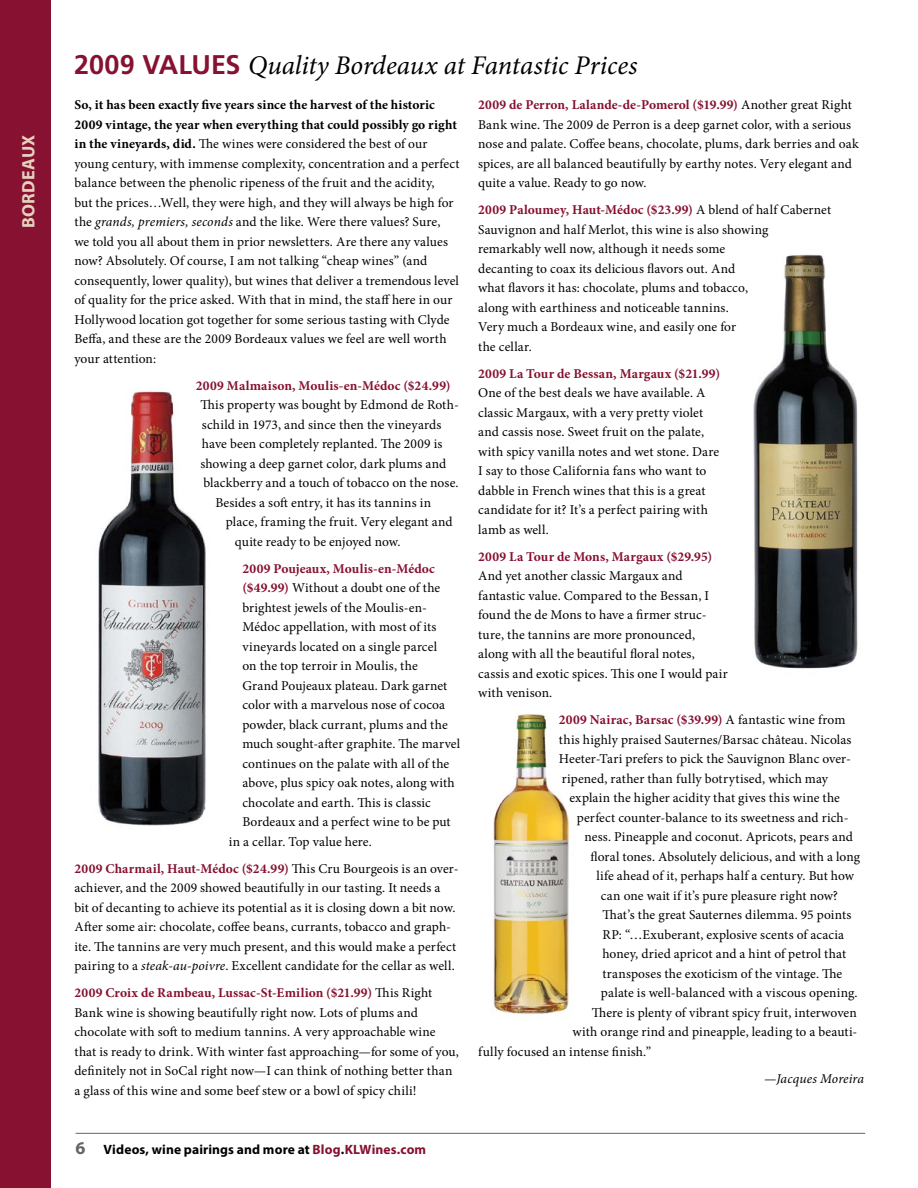
<style>
.page{position:relative;width:918px;height:1188px;background:#fff}
.page>*{position:absolute;margin:0;border:0;box-sizing:border-box;transform-origin:0 0}
.Column_Title_Red_Bol{font:italic 27px "Minion Pro";letter-spacing:-.005em;color:#000}
.Section_Header{font:700 18px "Myriad Pro";letter-spacing:.02em;color:#e4d2bf}
.Body_Copy{font:13.5px/19.5px "Minion Pro";letter-spacing:.01em;color:#000}
.Body_Copy-2{font:700 13.5px "Minion Pro";letter-spacing:.01em;color:#861130}
.Section_Header-2{font:700 13.5px "Myriad Pro";letter-spacing:.01em;color:#000}
.Byline{font:italic 13.5px "Minion Pro";letter-spacing:.005em;color:#000}
.s1{font-family:"Frutiger LT Std";font-weight:700;font-style:normal;color:#861130}
.s2{font-weight:700}
.s3{font-style:italic}
.s4{font-weight:700;color:#861130}
.s5{font-size:18px;color:#636466}
.s6{color:#861130}
.s7{font-weight:400;color:#000}
</style>
<div class="page">
<img style="left:98px;top:391px;width:108px;height:435px">
<img style="left:493px;top:714px;width:77px;height:301px">
<div style="left:0;top:0;width:51px;height:1188px;background:#861130"></div>
<hr style="left:76px;top:1133px;width:789px;height:1px;background:#636466">
<img style="left:753px;top:254px;width:105px;height:415px">
<p class="Section_Header" style="left:17px;top:228px;width:95px;rotate:-90deg">BORDEAUX</p>
<p class="Column_Title_Red_Bol" style="left:74px;top:47px;width:565px"><span class="s1">2009 VALUES</span> Quality Bordeaux at Fantastic Prices</p>
<p class="Body_Copy" style="left:74px;top:95px;width:387px"><span class="s2">So, it has been exactly five years since the harvest of the historic 2009 vintage, the year when everything that could possibly go right in the vineyards, did.</span> The wines were considered the best of our young century, with immense complexity, concentration and a perfect balance between the phenolic ripeness of the fruit and the acidity,<br>but the prices…Well, they were high, and they will always be high for the <span class="s3">grands, premiers, seconds</span> and the like. Were there values? Sure,<br>we told you all about them in prior newsletters. Are there any values now? Absolutely. Of course, I am not talking “cheap wines” (and consequently, lower quality), but wines that deliver a tremendous level of quality for the price asked. With that in mind, the staff here in our Hollywood location got together for some serious tasting with Clyde Beffa, and these are the 2009 Bordeaux values we feel are well worth your attention:</p>
<p class="Body_Copy-2" style="left:196px;top:376px;width:256px">2009 Malmaison, Moulis-en-Médoc ($24.99)</p>
<p class="Body_Copy" style="left:200px;top:395px;width:260px">This property was bought by Edmond de Roth-</p>
<p class="Body_Copy" style="left:202px;top:415px;width:241px">schild in 1973, and since then the vineyards</p>
<p class="Body_Copy" style="left:202px;top:434px;width:242px">have been completely replanted. The 2009 is</p>
<p class="Body_Copy" style="left:200px;top:454px;width:247px">showing a deep garnet color, dark plums and</p>
<p class="Body_Copy" style="left:203px;top:473px;width:257px">blackberry and a touch of tobacco on the nose.</p>
<p class="Body_Copy" style="left:215px;top:493px;width:217px">Besides a soft entry, it has its tannins in</p>
<p class="Body_Copy" style="left:226px;top:512px;width:228px">place, framing the fruit. Very elegant and</p>
<p class="Body_Copy" style="left:235px;top:532px;width:167px">quite ready to be enjoyed now.</p>
<p class="Body_Copy-2" style="left:242px;top:559px;width:194px">2009 Poujeaux, Moulis-en-Médoc</p>
<p class="Body_Copy" style="left:242px;top:578px;width:199px"><span class="s4">($49.99)</span> Without a doubt one of the</p>
<p class="Body_Copy" style="left:242px;top:598px;width:186px">brightest jewels of the Moulis-en-</p>
<p class="Body_Copy" style="left:242px;top:617px;width:195px">Médoc appellation, with most of its</p>
<p class="Body_Copy" style="left:242px;top:637px;width:196px">vineyards located on a single parcel</p>
<p class="Body_Copy" style="left:242px;top:656px;width:177px">on the top terroir in Moulis, the</p>
<p class="Body_Copy" style="left:242px;top:676px;width:207px">Grand Poujeaux plateau. Dark garnet</p>
<p class="Body_Copy" style="left:242px;top:695px;width:204px">color with a marvelous nose of cocoa</p>
<p class="Body_Copy" style="left:242px;top:715px;width:207px">powder, black currant, plums and the</p>
<p class="Body_Copy" style="left:242px;top:734px;width:219px">much sought-after graphite. The marvel</p>
<p class="Body_Copy" style="left:242px;top:754px;width:208px">continues on the palate with all of the</p>
<p class="Body_Copy" style="left:242px;top:773px;width:214px">above, plus spicy oak notes, along with</p>
<p class="Body_Copy" style="left:242px;top:793px;width:190px">chocolate and earth. This is classic</p>
<p class="Body_Copy" style="left:242px;top:812px;width:210px">Bordeaux and a perfect wine to be put</p>
<p class="Body_Copy" style="left:229px;top:832px;width:144px">in a cellar. Top value here.</p>
<p class="Body_Copy" style="left:74px;top:859px;width:386px"><span class="s4">2009 Charmail, Haut-Médoc ($24.99)</span> This Cru Bourgeois is an over&shy;achiever, and the 2009 showed beautifully in our tasting. It needs a<br>bit of decanting to achieve its potential as it is closing down a bit now.<br>After some air: chocolate, coffee beans, currants, tobacco and graph&shy;ite. The tannins are very much present, and this would make a perfect pairing to a <span class="s3">steak-au-poivre</span>. Excellent candidate for the cellar as well.</p>
<p class="Body_Copy" style="left:74px;top:983px;width:386px"><span class="s4">2009 Croix de Rambeau, Lussac-St-Emilion ($21.99)</span> This Right Bank wine is showing beautifully right now. Lots of plums and chocolate with soft to medium tannins. A very approachable wine that is ready to drink. With winter fast approaching—for some of you, definitely not in SoCal right now—I can think of nothing better than a glass of this wine and some beef stew or a bowl of spicy chili!</p>
<p class="Section_Header-2" style="left:76px;top:1140px;width:352px"><span class="s5">6</span> Videos, wine pairings and more at <span class="s6">Blog</span>.<span class="s6">KLWines.com</span></p>
<p class="Body_Copy" style="left:478px;top:95px;width:382px"><span class="s4">2009 de Perron, Lalande-de-Pomerol ($19.99)</span> Another great Right Bank wine. The 2009 de Perron is a deep garnet color, with a serious nose and palate. Coffee beans, chocolate, plums, dark berries and oak spices, are all balanced beautifully by earthy notes. Very elegant and quite a value. Ready to go now.</p>
<p class="Body_Copy" style="left:478px;top:200px;width:355px"><span class="s4">2009 Paloumey, Haut-Médoc ($23.99)</span> A blend of half Cabernet Sauvignon and half Merlot, this wine is also showing remarkably well now, although it needs some<br>decanting to coax its delicious flavors out. And<br>what flavors it has: chocolate, plums and tobacco,<br>along with earthiness and noticeable tannins.<br>Very much a Bordeaux wine, and easily one for<br>the cellar.</p>
<p class="Body_Copy" style="left:478px;top:364px;width:243px"><span class="s4">2009 La Tour de Bessan, Margaux ($21.99)<br></span>One of the best deals we have available. A classic Margaux, with a very pretty violet and cassis nose. Sweet fruit on the palate, with spicy vanilla notes and wet stone. Dare I say to those California fans who want to dabble in French wines that this is a great candidate for it? It’s a perfect pairing with lamb as well.</p>
<p class="Body_Copy" style="left:478px;top:547px;width:251px"><span class="s4">2009 La Tour de Mons, Margaux ($29.95)<br></span>And yet another classic Margaux and fantastic value. Compared to the Bessan, I found the de Mons to have a firmer struc&shy;ture, the tannins are more pronounced, along with all the beautiful floral notes, cassis and exotic spices. This one I would pair with venison.</p>
<p class="Body_Copy-2" style="left:559px;top:710px;width:288px">2009 Nairac, Barsac ($39.99) <span class="s7">A fantastic wine from</span></p>
<p class="Body_Copy" style="left:559px;top:730px;width:294px">this highly praised Sauternes/Barsac château. Nicolas</p>
<p class="Body_Copy" style="left:559px;top:749px;width:293px">Heeter-Tari prefers to pick the Sauvignon Blanc over-</p>
<p class="Body_Copy" style="left:562px;top:769px;width:268px">ripened, rather than fully botrytised, which may</p>
<p class="Body_Copy" style="left:569px;top:788px;width:272px">explain the higher acidity that gives this wine the</p>
<p class="Body_Copy" style="left:577px;top:808px;width:273px">perfect counter-balance to its sweetness and rich-</p>
<p class="Body_Copy" style="left:584px;top:827px;width:270px">ness. Pineapple and coconut. Apricots, pears and</p>
<p class="Body_Copy" style="left:590px;top:847px;width:271px">floral tones. Absolutely delicious, and with a long</p>
<p class="Body_Copy" style="left:596px;top:866px;width:259px">life ahead of it, perhaps half a century. But how</p>
<p class="Body_Copy" style="left:601px;top:886px;width:239px">can one wait if it’s pure pleasure right now?</p>
<p class="Body_Copy" style="left:602px;top:905px;width:251px">That’s the great Sauternes dilemma. 95 points</p>
<p class="Body_Copy" style="left:602px;top:925px;width:243px">RP: “…Exuberant, explosive scents of acacia</p>
<p class="Body_Copy" style="left:602px;top:944px;width:245px">honey, dried apricot and a hint of petrol that</p>
<p class="Body_Copy" style="left:602px;top:964px;width:241px">transposes the exoticism of the vintage. The</p>
<p class="Body_Copy" style="left:601px;top:983px;width:258px">palate is well-balanced with a viscous opening.</p>
<p class="Body_Copy" style="left:592px;top:1003px;width:266px">There is plenty of vibrant spicy fruit, interwoven</p>
<p class="Body_Copy" style="left:572px;top:1022px;width:286px">with orange rind and pineapple, leading to a beauti-</p>
<p class="Body_Copy" style="left:478px;top:1042px;width:175px">fully focused an intense finish.”</p>
<p class="Byline" style="left:764px;top:1069px;width:101px">—Jacques Moreira</p>
</div>
